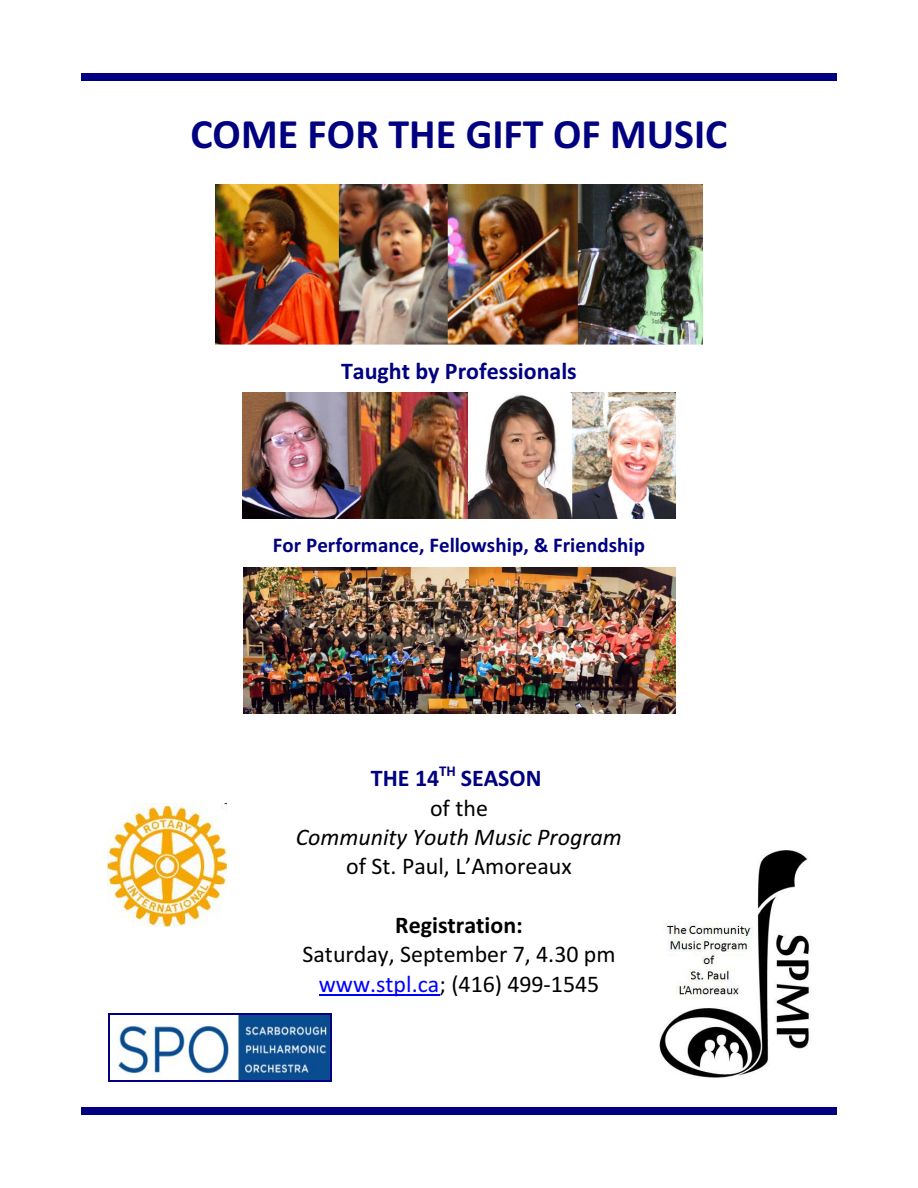
<style>
.page{position:relative;width:918px;height:1188px;background:#fff}
.page>*{position:absolute;margin:0;border:0;box-sizing:border-box;transform-origin:0 0}
.t1{font:700 42px "Calibri";color:#000080}
.t2{font:24px/29.4px "Calibri";color:#000;text-align:center}
.t3{font:700 24px/29.4px "Calibri";color:#000080;text-align:center}
.t4{font:italic 24px "Calibri";color:#000}
.t5{font:700 24px "Calibri";color:#000}
.t6{font:700 21px "Calibri";color:#000080}
.s1{font-weight:400;color:#000}
.s2{color:#00f}
</style>
<div class="page">
<div style="left:81px;top:74px;width:756px;height:7px;background:#000080"></div>
<div style="left:81px;top:1107px;width:756px;height:7px;background:#000080"></div>
<img style="left:243px;top:392px;width:432px;height:126px">
<img style="left:244px;top:567px;width:431px;height:147px">
<img style="left:660px;top:850px;width:149px;height:228px">
<img style="left:216px;top:184px;width:486px;height:160px">
<img style="left:108px;top:804px;width:119px;height:122px">
<img style="left:109px;top:1015px;width:221px;height:66px">
<hr style="left:108px;top:1013px;width:1px;height:69px;background:#000080">
<hr style="left:330px;top:1013px;width:1px;height:69px;background:#000080">
<hr style="left:108px;top:1013px;width:223px;height:1px;background:#000080">
<hr style="left:108px;top:1081px;width:223px;height:1px;background:#000080">
<hr style="left:319px;top:995px;width:121px;height:1px;background:#00f">
<h1 class="t1" style="left:190px;top:116px;width:538px">COME FOR THE GIFT OF MUSIC</h1>
<p class="t3" style="left:341px;top:359px;width:237px">Taught by Professionals</p>
<p class="t6" style="left:273px;top:537px;width:374px">For Performance, Fellowship, &amp; Friendship</p>
<p class="t3" style="left:371px;top:766px;width:172px">THE 14<sup>TH</sup> SEASON <span class="s1">of the</span></p>
<p class="t4" style="left:296px;top:827px;width:327px">Community Youth Music Program</p>
<p class="t2" style="left:346px;top:854px;width:227px">of St. Paul, L’Amoreaux</p>
<p class="t5" style="left:395px;top:915px;width:129px">Registration:</p>
<p class="t2" style="left:302px;top:942px;width:315px">Saturday, September 7, 4.30 pm <span class="s2">www.stpl.ca</span>; (416) 499-1545</p>
</div>
